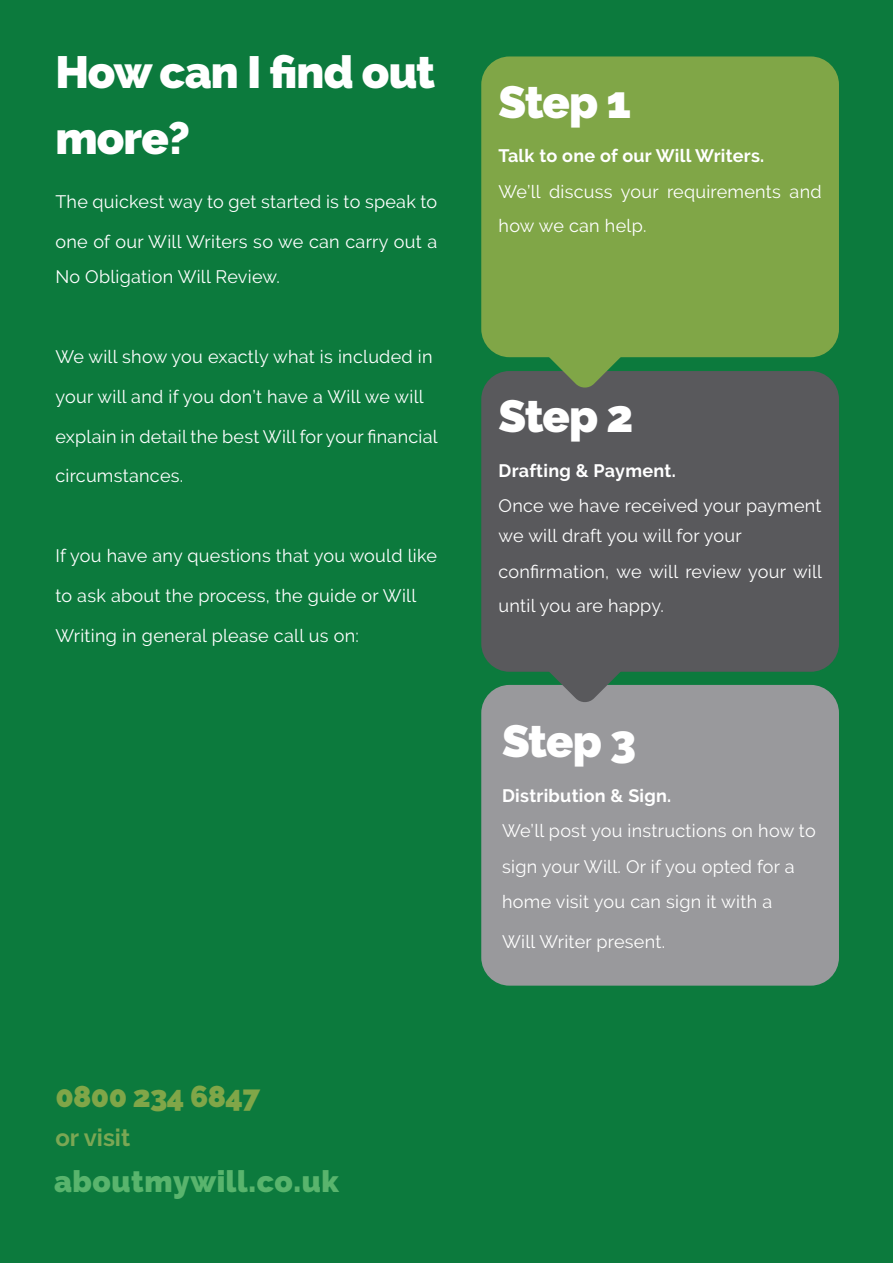
<style>
.page{position:relative;width:893px;height:1263px;background:#0c7a3d}
.page>*{position:absolute;margin:0;border:0;box-sizing:border-box;transform-origin:0 0}
.HEADERS{font:900 45px/66px "Raleway";letter-spacing:-.02em;color:#fff}
.HEADERS-2{font:900 30px "Raleway";letter-spacing:.02em;color:#59b46d}
.HEADERS-3{font:900 30px "Raleway";letter-spacing:-.02em;color:#80a648}
.t1{font:700 24px "Raleway";color:#7ba754}
.SUBTITLE{font:18px/34.5px "Raleway";letter-spacing:.015em;color:#fff}
.SUBTITLE-2{font:700 18px "Raleway";letter-spacing:.015em;color:#fff}
</style>
<div class="page">
<div style="left:481px;top:56px;width:358px;height:301px;background:#80a647;border-radius:28px"></div>
<div style="left:481px;top:371px;width:358px;height:301px;background:#59595c;border-radius:28px"></div>
<div style="left:481px;top:685px;width:358px;height:301px;background:#99999c;border-radius:28px"></div>
<svg style="left:519px;top:671px;width:132px;height:31px"></svg>
<svg style="left:519px;top:357px;width:132px;height:31px"></svg>
<p class="HEADERS" style="left:55px;top:39px;width:381px">How can I find out more?</p>
<p class="SUBTITLE" style="left:55px;top:185px;width:383px">The quickest way to get started is to speak to</p>
<p class="SUBTITLE" style="left:55px;top:225px;width:383px">one of our Will Writers so we can carry out a<br>No Obligation Will Review.</p>
<p class="SUBTITLE" style="left:55px;top:339px;width:379px">We will show you exactly what is included in</p>
<p class="SUBTITLE" style="left:55px;top:379px;width:370px">your will and if you don’t have a Will we will</p>
<p class="SUBTITLE" style="left:55px;top:419px;width:384px">explain in detail the best Will for your financial</p>
<p class="SUBTITLE" style="left:55px;top:459px;width:129px">circumstances.</p>
<p class="SUBTITLE" style="left:55px;top:539px;width:383px">If you have any questions that you would like</p>
<p class="SUBTITLE" style="left:55px;top:579px;width:362px">to ask about the process, the guide or Will</p>
<p class="SUBTITLE" style="left:55px;top:619px;width:305px">Writing in general please call us on:</p>
<p class="HEADERS-3" style="left:55px;top:1078px;width:206px">0800 234 6847</p>
<p class="t1" style="left:55px;top:1124px;width:76px">or visit</p>
<p class="HEADERS-2" style="left:54px;top:1164px;width:286px">aboutmywill.co.uk</p>
<p class="HEADERS" style="left:499px;top:69px;width:134px">Step 1</p>
<p class="SUBTITLE-2" style="left:499px;top:146px;width:267px">Talk to one of our Will Writers.</p>
<p class="SUBTITLE" style="left:499px;top:174px;width:325px">We’ll discuss your requirements and how we can help.</p>
<p class="HEADERS" style="left:499px;top:384px;width:136px">Step 2</p>
<p class="SUBTITLE-2" style="left:499px;top:460px;width:179px">Drafting &amp; Payment.</p>
<p class="SUBTITLE" style="left:499px;top:491px;width:325px;line-height:30px">Once we have received your payment we will draft you will for your</p>
<p class="SUBTITLE" style="left:499px;top:554px;width:325px">confirmation, we will review your will until you are happy.</p>
<p class="HEADERS" style="left:502px;top:709px;width:136px">Step 3</p>
<p class="SUBTITLE-2" style="left:502px;top:785px;width:171px">Distribution &amp; Sign.</p>
<p class="SUBTITLE" style="left:502px;top:813px;width:315px">We’ll post you instructions on how to</p>
<p class="SUBTITLE" style="left:502px;top:849px;width:294px">sign your Will. Or if you opted for a</p>
<p class="SUBTITLE" style="left:502px;top:884px;width:272px">home visit you can sign it with a</p>
<p class="SUBTITLE" style="left:502px;top:924px;width:165px">Will Writer present.</p>
</div>
